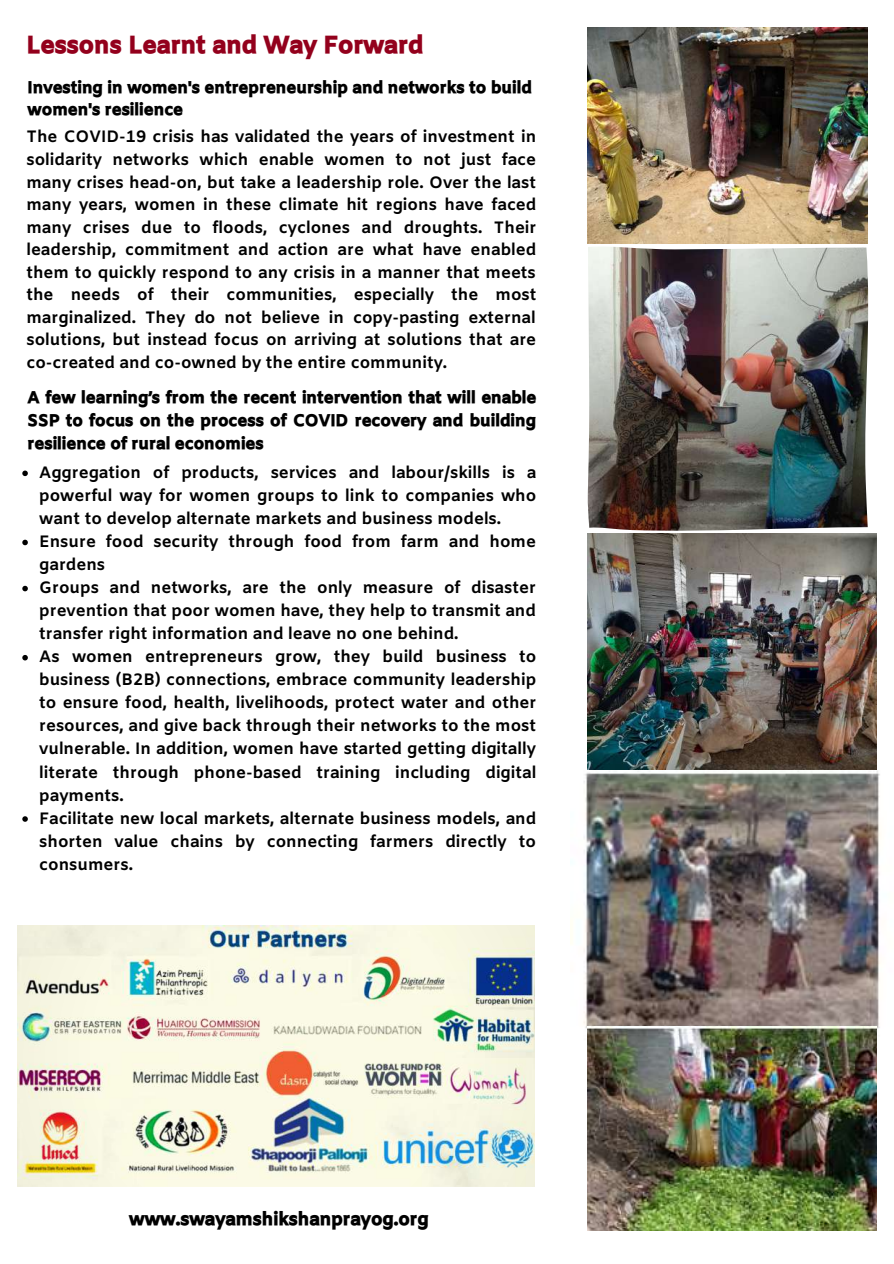
<style>
.page{position:relative;width:894px;height:1264px;background:#fff}
.page>*{position:absolute;margin:0;border:0;box-sizing:border-box;transform-origin:0 0}
.t1{font:24px "CA Generated";color:#93001c}
.t2{font:18px "CA Generated";color:#000}
.t3{font:700 16.5px/23.1px "Amiko";color:#000}
.t4{font:16.5px/22.8px "CA Generated";color:#000}
</style>
<div class="page">
<img style="left:587px;top:247px;width:281px;height:284px">
<svg style="left:22px;top:470px;width:6px;height:6px"></svg>
<svg style="left:22px;top:539px;width:6px;height:6px"></svg>
<svg style="left:22px;top:586px;width:6px;height:5px"></svg>
<svg style="left:22px;top:655px;width:6px;height:5px"></svg>
<svg style="left:22px;top:816px;width:6px;height:5px"></svg>
<img style="left:18px;top:925px;width:517px;height:261px">
<img style="left:587px;top:28px;width:280px;height:216px">
<img style="left:570px;top:757px;width:310px;height:287px">
<img style="left:587px;top:533px;width:289px;height:236px">
<img style="left:587px;top:1026px;width:289px;height:204px">
<h1 class="t1" style="left:27px;top:31px;width:398px">Lessons Learnt and Way Forward</h1>
<p class="t4" style="left:28px;top:77px;width:505px">Investing in women's entrepreneurship and networks to build women's resilience</p>
<p class="t3" style="left:26px;top:127px;width:511px;line-height:22.5px;text-align:justify">The COVID-19 crisis has validated the years of investment in solidarity networks which enable women to not just face many crises head-on, but take a leadership role. Over the last many years, women in these climate hit regions have faced many crises due to floods, cyclones and droughts. Their leadership, commitment and action are what have enabled them to quickly respond to any crisis in a manner that meets the needs of their communities, especially the most marginalized. They do not believe in copy-pasting external solutions, but instead focus on arriving at solutions that are co-created and co-owned by the entire community.</p>
<p class="t4" style="left:28px;top:387px;width:510px;text-align:justify">A few learning’s from the recent intervention that will enable SSP to focus on the process of COVID recovery and building resilience of rural economies</p>
<p class="t3" style="left:39px;top:462px;width:498px">Aggregation of products, services and labour/skills is a powerful way for women groups to link to companies who want to develop alternate markets and business models.<br>Ensure food security through food from farm and home gardens<br>Groups and networks, are the only measure of disaster prevention that poor women have, they help to transmit and transfer right information and leave no one behind.<br>As women entrepreneurs grow, they build business to business (B2B) connections, embrace community leadership to ensure food, health, livelihoods, protect water and other resources, and give back through their networks to the most vulnerable. In addition, women have started getting digitally literate through phone-based training including digital payments.<br>Facilitate new local markets, alternate business models, and shorten value chains by connecting farmers directly to consumers.</p>
<p class="t2" style="left:129px;top:1208px;width:301px">www.swayamshikshanprayog.org</p>
</div>
